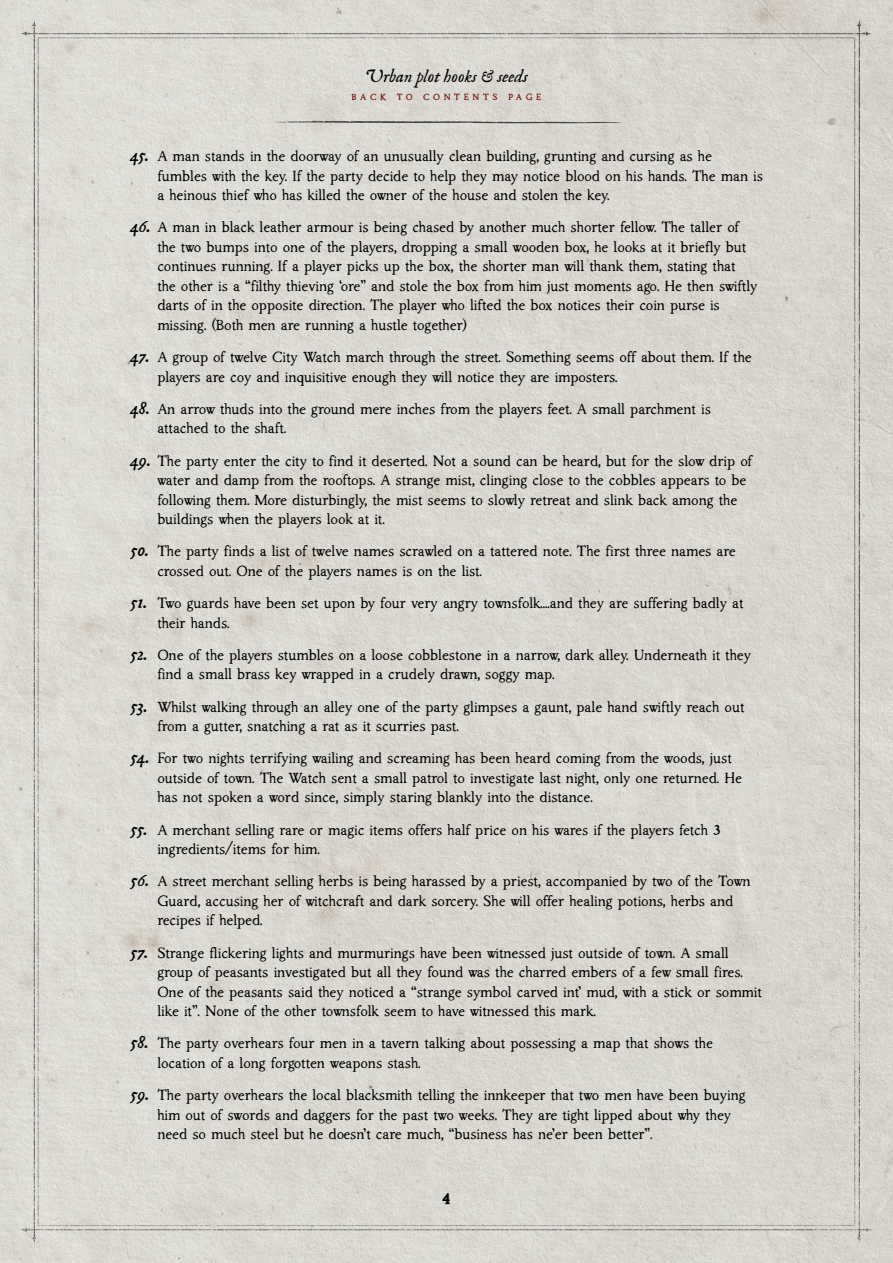
<style>
.page{position:relative;width:893px;height:1263px;background:#fff}
.page>*{position:absolute;margin:0;border:0;box-sizing:border-box;transform-origin:0 0}
.t1{font:18px "IM FELL English PRO Italic";color:#000}
.t2{font:700 16.5px "Folklore";color:#000}
.t3{font:300 15px/19.5px "Folklore";letter-spacing:-.01em;color:#000}
.t4{font:9px "Folklore";letter-spacing:.4em;color:#771e13}
.s1{font-family:"IM FELL DW Pica Italic";font-weight:400;font-size:18px}
</style>
<div class="page">
<img style="left:0;top:0;width:893px;height:1263px">
<svg style="left:272px;top:121px;width:349px;height:2px"></svg>
<p class="t1" style="left:365px;top:66px;width:165px">Urban plot hooks &amp; seeds</p>
<p class="t4" style="left:351px;top:91px;width:192px">BACK TO CONTENTS PAGE</p>
<p class="t3" style="left:157px;top:147px;width:607px;text-indent:-27px"><span class="s1">45.</span> A man stands in the doorway of an unusually clean building, grunting and cursing as he fumbles with the key. If the party decide to help they may notice blood on his hands. The man is a heinous thief who has killed the owner of the house and stolen the key.</p>
<p class="t3" style="left:157px;top:218px;width:602px;text-indent:-27px"><span class="s1">46.</span> A man in black leather armour is being chased by another much shorter fellow. The taller of the two bumps into one of the players, dropping a small wooden box, he looks at it briefly but continues running. If a player picks up the box, the shorter man will thank them, stating that the other is a “filthy thieving ‘ore” and stole the box from him just moments ago. He then swiftly darts of in the opposite direction. The player who lifted the box notices their coin purse is missing. (Both men are running a hustle together)</p>
<p class="t3" style="left:157px;top:348px;width:596px;text-indent:-27px"><span class="s1">47.</span> A group of twelve City Watch march through the street. Something seems off about them. If the players are coy and inquisitive enough they will notice they are imposters.</p>
<p class="t3" style="left:157px;top:400px;width:555px;text-indent:-27px"><span class="s1">48.</span> An arrow thuds into the ground mere inches from the players feet. A small parchment is attached to the shaft.</p>
<p class="t3" style="left:157px;top:451px;width:596px;text-indent:-27px"><span class="s1">49.</span> The party enter the city to find it deserted. Not a sound can be heard, but for the slow drip of water and damp from the rooftops. A strange mist, clinging close to the cobbles appears to be following them. More disturbingly, the mist seems to slowly retreat and slink back among the buildings when the players look at it.</p>
<p class="t3" style="left:157px;top:542px;width:580px;text-indent:-27px"><span class="s1">50.</span> The party finds a list of twelve names scrawled on a tattered note. The first three names are crossed out. One of the players names is on the list.</p>
<p class="t3" style="left:157px;top:594px;width:588px;text-indent:-27px"><span class="s1">51.</span> Two guards have been set upon by four very angry townsfolk....and they are suffering badly at their hands.</p>
<p class="t3" style="left:157px;top:646px;width:595px;text-indent:-27px"><span class="s1">52.</span> One of the players stumbles on a loose cobblestone in a narrow, dark alley. Underneath it they find a small brass key wrapped in a crudely drawn, soggy map.</p>
<p class="t3" style="left:157px;top:697px;width:589px;text-indent:-27px"><span class="s1">53.</span> Whilst walking through an alley one of the party glimpses a gaunt, pale hand swiftly reach out from a gutter, snatching a rat as it scurries past.</p>
<p class="t3" style="left:157px;top:749px;width:586px;text-indent:-27px"><span class="s1">54.</span> For two nights terrifying wailing and screaming has been heard coming from the woods, just outside of town. The Watch sent a small patrol to investigate last night, only one returned. He has not spoken a word since, simply staring blankly into the distance.</p>
<p class="t3" style="left:157px;top:820px;width:565px;text-indent:-27px"><span class="s1">55.</span> A merchant selling rare or magic items offers half price on his wares if the players fetch 3 ingredients/items for him.</p>
<p class="t3" style="left:157px;top:872px;width:595px;text-indent:-27px"><span class="s1">56.</span> A street merchant selling herbs is being harassed by a priest, accompanied by two of the Town<br>Guard, accusing her of witchcraft and dark sorcery. She will offer healing potions, herbs and recipes if helped.</p>
<p class="t3" style="left:157px;top:944px;width:606px;text-indent:-27px"><span class="s1">57.</span> Strange flickering lights and murmurings have been witnessed just outside of town. A small group of peasants investigated but all they found was the charred embers of a few small fires.<br>One of the peasants said they noticed a “strange symbol carved int’ mud, with a stick or sommit like it”. None of the other townsfolk seem to have witnessed this mark.</p>
<p class="t3" style="left:157px;top:1034px;width:557px;text-indent:-27px"><span class="s1">58.</span> The party overhears four men in a tavern talking about possessing a map that shows the location of a long forgotten weapons stash.</p>
<p class="t3" style="left:157px;top:1086px;width:590px;text-indent:-27px"><span class="s1">59.</span> The party overhears the local blacksmith telling the innkeeper that two men have been buying him out of swords and daggers for the past two weeks. They are tight lipped about why they need so much steel but he doesn’t care much, “business has ne’er been better”.</p>
<p class="t2" style="left:442px;top:1188px;width:11px">4</p>
</div>
